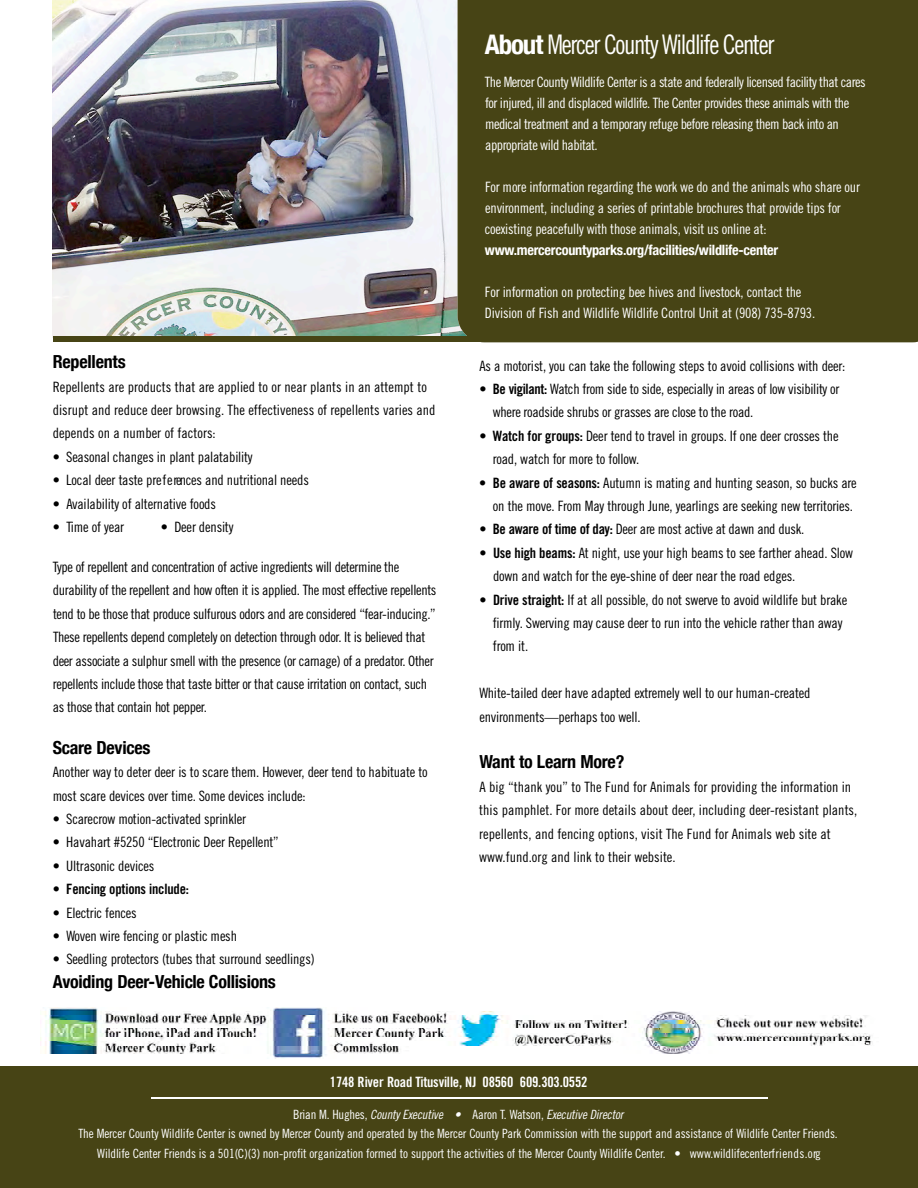
<style>
.page{position:relative;width:918px;height:1188px;background:#fff}
.page>*{position:absolute;margin:0;border:0;box-sizing:border-box;transform-origin:0 0}
.t1{font:27px "Trade Gothic Cond Eighteen";letter-spacing:-.055em;color:#fff;scale:.95 1}
.t2{font:700 condensed 18px "Helvetica Neue";letter-spacing:-.015em;color:#000}
.t3{font:14.25px/23.4px "Trade Gothic Cond Eighteen";letter-spacing:-.015em;color:#000}
.t4{font:14.25px/21px "Trade Gothic Cond Eighteen";letter-spacing:-.025em;color:#fff}
.t5{font:700 condensed 14.25px "Helvetica Neue";letter-spacing:-.02em;color:#fff}
.t6{font:14.25px "Trade Gothic Bold Cond Twenty";letter-spacing:-.015em;color:#fff}
.t7{font:14.25px "Trade Gothic Bold Cond Twenty";letter-spacing:-.015em;color:#000}
.t8{font:12.75px/19.6px "Trade Gothic Cond Eighteen";letter-spacing:-.01em;color:#fff;text-align:center}
.t9{font:12.75px "Trade Gothic Cond Eighteen Obl";letter-spacing:-.01em;color:#fff}
.s1{font-family:"Helvetica Neue";font-weight:700;font-stretch:condensed}
.s2{font-family:"Trade Gothic Bold Cond Twenty"}
.s3{font-family:"Trade Gothic Cond Eighteen"}
</style>
<div class="page">
<img style="left:53px;top:0;width:405px;height:336px">
<img style="left:44px;top:1007px;width:828px;height:52px">
<div style="left:0;top:1066px;width:918px;height:122px;background:#474415"></div>
<hr style="left:151px;top:1097px;width:617px;height:2px;background:#fff">
<div style="left:458px;top:0;width:460px;height:342px;background:#474415"></div>
<div style="left:53px;top:336px;width:855px;height:6px;background:#474415"></div>
<p class="t2" style="left:53px;top:351px;width:75px">R e p e lle n ts</p>
<p class="t3" style="left:53px;top:376px;width:384px">Repellents are products that are applied to or near plants in an attempt to disrupt and reduce deer browsing. The effectiveness of repellents varies and depends on a number of factors:</p>
<p class="t3" style="left:53px;top:446px;width:201px">• Seasonal changes in plant palatability</p>
<p class="t3" style="left:53px;top:470px;width:258px">• Local deer taste pre f e rences and nutritional needs</p>
<p class="t3" style="left:53px;top:493px;width:165px">• Availability of alternative foods</p>
<p class="t3" style="left:53px;top:516px;width:73px">• Time of year</p>
<p class="t3" style="left:161px;top:516px;width:74px">• Deer density</p>
<p class="t3" style="left:53px;top:556px;width:385px">Type of repellent and concentration of active ingredients will determine the durability of the repellent and how often it is applied. The most effective re p e lle n ts tend to be those that produce sulfurous odors and are considered “fear-in d u c in g .” These repellents depend completely on detection through odor. It is believed that deer associate a sulphur smell with the presence (or carnage) of a pre d a to r. Other repellents include those that taste bitter or that cause irritation on contact, such as those that contain hot pepper.</p>
<p class="t2" style="left:53px;top:737px;width:99px">Scare Devices</p>
<p class="t3" style="left:53px;top:762px;width:377px">Another way to deter deer is to scare them. However, deer tend to habituate to most scare devices over time. Some devices include:</p>
<p class="t3" style="left:53px;top:808px;width:195px">• S c a re c row motion-activated sprinkler</p>
<p class="t3" style="left:53px;top:832px;width:228px">• H a v a h a rt #5250 “Electronic Deer Repellent”</p>
<p class="t3" style="left:53px;top:855px;width:103px">• Ultrasonic devices</p>
<p class="t7" style="left:53px;top:884px;width:138px">• Fencing options include:</p>
<p class="t3" style="left:53px;top:902px;width:85px">• Electric fences</p>
<p class="t3" style="left:53px;top:925px;width:186px">• Woven wire fencing or plastic mesh</p>
<p class="t3" style="left:53px;top:949px;width:263px">• Seedling protectors (tubes that surround seedlings)</p>
<p class="t2" style="left:53px;top:971px;width:225px">Avoiding Deer- Ve h icle Collisions</p>
<h1 class="t1" style="left:485px;top:35px;width:306px"><span class="s1">A b o u t</span> M ercer County Wildlife Center</h1>
<p class="t4" style="left:485px;top:73px;width:382px">The Mercer County Wildlife Center is a state and federally licensed facility that care s for injured, ill and displaced wildlife. The Center provides these animals with the medical treatment and a temporary refuge before releasing them back into an<br>a p p ropriate wild habitat.</p>
<p class="t4" style="left:485px;top:177px;width:377px">For more information re g a rding the work we do and the animals who share our e n v ironment, including a series of printable bro c h u res that provide tips for coexisting peacefully with those animals, visit us online at:</p>
<p class="t5" style="left:485px;top:241px;width:295px">w w w.m e rc e rc o u n ty p a rk s .o rg /fa c ilitie s /w ild life - c e n te r</p>
<p class="t4" style="left:485px;top:282px;width:332px">For information on protecting bee hives and livestock, contact the<br>Division of Fish and Wildlife Wildlife Control Unit at (908) 735-8793.</p>
<p class="t3" style="left:479px;top:355px;width:368px">As a motorist, you can take the following steps to avoid collisions with deer:</p>
<p class="t3" style="left:493px;top:378px;width:348px;text-indent:-14px">• <span class="s2">Be vigilant:</span> Watch from side to side, especially in areas of low visibility or w h e re roadside shrubs or grasses are close to the ro a d .</p>
<p class="t3" style="left:493px;top:425px;width:347px;text-indent:-14px">• <span class="s2">Watch for groups:</span> Deer tend to travel in groups. If one deer crosses the road, watch for more to follow.</p>
<p class="t3" style="left:479px;top:472px;width:379px;text-align:right">• <span class="s2">Be aware of seasons:</span> Autumn is mating and hunting season, so bucks are on the move. From May through June, yearlings are seeking new territo rie s .</p>
<p class="t3" style="left:479px;top:519px;width:326px">• <span class="s2">Be aware of time of day:</span> Deer are most active at dawn and dusk.</p>
<p class="t3" style="left:493px;top:542px;width:361px;text-indent:-14px">• <span class="s2">Use high beams:</span> At night, use your high beams to see farther ahead. Slow down and watch for the eye-shine of deer near the road edges.</p>
<p class="t3" style="left:493px;top:589px;width:356px;text-indent:-13px">• <span class="s2">Drive straight:</span> If at all possible, do not swerve to avoid wildlife but brake firm ly. Swerving may cause deer to run into the vehicle rather than away from it.</p>
<p class="t3" style="left:479px;top:683px;width:333px">White-tailed deer have adapted extremely well to our human-cre a te d e n v iro n m e n ts — p e rhaps too well.</p>
<p class="t2" style="left:479px;top:751px;width:147px">Want to Learn More?</p>
<p class="t3" style="left:479px;top:776px;width:380px">A big “thank you” to The Fund for Animals for providing the information in this pamphlet. For more details about deer, including deer-resistant plants, repellents, and fencing options, visit The Fund for Animals web site at www.fund.org and link to their website.</p>
<p class="t6" style="left:330px;top:1077px;width:259px">1748 River Road Titusville, NJ 08560 609.303.0552</p>
<p class="t9" style="left:293px;top:1110px;width:332px"><span class="s3">Brian M. Hughes,</span> County Executive • <span class="s3">A a ron T. Watson,</span> Executive Dire c to r</p>
<p class="t8" style="left:78px;top:1125px;width:761px">The Mercer County Wildlife Center is owned by Mercer County and operated by the Mercer County Park Commission with the support and assistance of Wildlife Center Friends.<br>Wildlife Center Friends is a 501(C)(3) non-profit organization formed to support the activities of the Mercer County Wildlife Center. • www.w ild life c e n te rfrie n d s .o rg</p>
</div>
